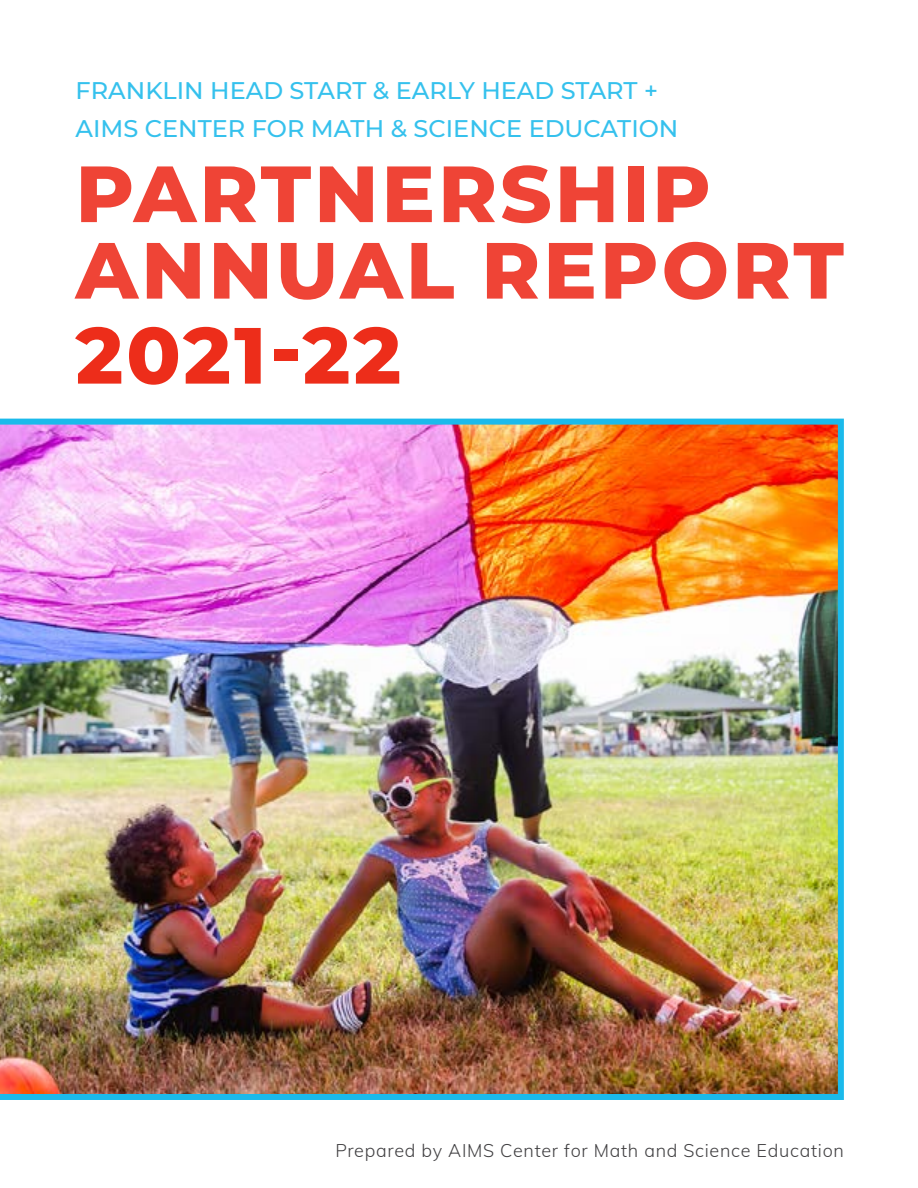
<style>
.page{position:relative;width:918px;height:1188px;background:#fff}
.page>*{position:absolute;margin:0;border:0;box-sizing:border-box;transform-origin:0 0}
.t1{font:800 79.5px/76.5px "Montserrat";letter-spacing:.04em;color:#ef4436}
.t2{font:800 79.5px "Montserrat";letter-spacing:.04em;color:#ed2d1a}
.t3{font:500 24px "Montserrat";color:#35c1ed}
.t4{font:300 18px "Mulish";letter-spacing:.04em;color:#414042}
</style>
<div class="page">
<img style="left:0;top:419px;width:844px;height:681px">
<p class="t3" style="left:76px;top:74px;width:584px">FRANKLIN HEAD START &amp; EARLY HEAD START +</p>
<p class="t3" style="left:76px;top:112px;width:604px">AIMS CENTER FOR MATH &amp; SCIENCE EDUCATION</p>
<p class="t1" style="left:76px;top:151px;width:770px">PARTNERSHIP<br>ANNUAL REPORT</p>
<p class="t2" style="left:76px;top:297px;width:327px">2021-22</p>
<p class="t4" style="left:335px;top:1138px;width:510px">Prepared by AIMS Center for Math and Science Education</p>
</div>
